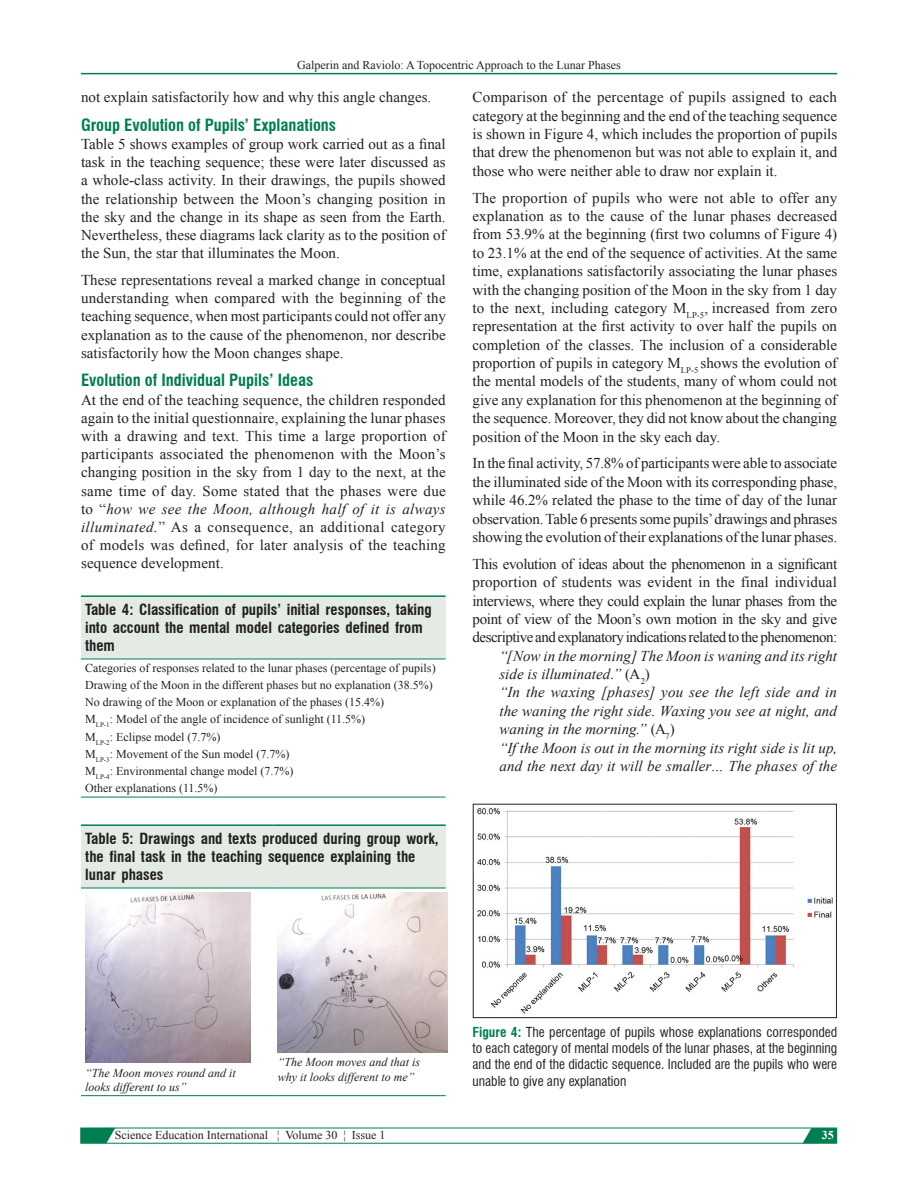
<style>
.page{position:relative;width:918px;height:1188px;background:#fff}
.page>*{position:absolute;margin:0;border:0;box-sizing:border-box;transform-origin:0 0}
.t1{font:700 condensed 16.5px "Swiss 721 BT";color:#017e50}
.TX{font:15px/18.5px "Times New Roman";color:#231f20;text-align:justify}
.L{font:italic 15px/18.5px "Times New Roman";letter-spacing:.005em;color:#231f20}
.TX_No_After_Space{font:15px/18.5px "Times New Roman";letter-spacing:-.03em;color:#231f20;text-align:justify}
.TT{font:700 condensed 15px/18px "Swiss 721 BT";color:#231f20}
.FGC{font:condensed 13.5px/16.2px "Swiss 721 BT";color:#231f20;text-align:justify}
.TB{font:12px "Times New Roman";color:#231f20}
.TBL{font:italic 12px/14.4px "Times New Roman";color:#231f20}
.TBL-2{font:12px "Times New Roman";color:#231f20}
.t2{font:700 12px "Times New Roman";color:#fff}
.s1{font-style:italic}
.s2{font-style:normal}
.s3{font-weight:700;color:#017e50}
</style>
<div class="page">
<hr style="left:81px;top:73px;width:756px;height:1px;background:#017e50">
<svg style="left:80px;top:1128px;width:758px;height:16px"></svg>
<div style="left:81px;top:596px;width:365px;height:63px;background:#e3ebe4"></div>
<hr style="left:81px;top:797px;width:365px;height:1px;background:#017e50">
<hr style="left:81px;top:595px;width:365px;height:2px;background:#017e50">
<hr style="left:81px;top:659px;width:365px;height:1px;background:#017e50">
<div style="left:81px;top:825px;width:365px;height:63px;background:#e3ebe4"></div>
<hr style="left:81px;top:1095px;width:170px;height:1px;background:#017e50">
<svg style="left:251px;top:1095px;width:23px;height:1px"></svg>
<hr style="left:274px;top:1095px;width:172px;height:1px;background:#017e50">
<hr style="left:81px;top:824px;width:170px;height:2px;background:#017e50">
<hr style="left:251px;top:824px;width:23px;height:2px;background:#017e50">
<hr style="left:274px;top:824px;width:172px;height:2px;background:#017e50">
<hr style="left:81px;top:888px;width:170px;height:1px;background:#017e50">
<svg style="left:251px;top:888px;width:23px;height:1px"></svg>
<hr style="left:274px;top:888px;width:172px;height:1px;background:#017e50">
<img style="left:85px;top:892px;width:165px;height:170px">
<img style="left:278px;top:892px;width:170px;height:160px">
<img style="left:477px;top:807px;width:356px;height:207px">
<div style="left:473px;top:804px;width:364px;height:214px;border:1px solid #231f20"></div>
<p class="TB" style="left:297px;top:56px;width:325px">Galperin and Raviolo: A Topocentric Approach to the Lunar Phases</p>
<p class="TX" style="left:81px;top:88px;width:352px">not explain satisfactorily how and why this angle changes.</p>
<h2 class="t1" style="left:81px;top:115px;width:257px">Group Evolution of Pupils’ Explanations</h2>
<p class="TX" style="left:81px;top:134px;width:366px">Table 5 shows examples of group work carried out as a final task in the teaching sequence; these were later discussed as a whole-class activity. In their drawings, the pupils showed the relationship between the Moon’s changing position in the sky and the change in its shape as seen from the Earth.<br>Nevertheless, these diagrams lack clarity as to the position of the Sun, the star that illuminates the Moon.</p>
<p class="TX" style="left:81px;top:270px;width:366px">These representations reveal a marked change in conceptual understanding when compared with the beginning of the teaching sequence, when most participants could not offer any explanation as to the cause of the phenomenon, nor describe satisfactorily how the Moon changes shape.</p>
<h2 class="t1" style="left:81px;top:370px;width:234px">Evolution of Individual Pupils’ Ideas</h2>
<p class="TX" style="left:81px;top:390px;width:366px">At the end of the teaching sequence, the children responded again to the initial questionnaire, explaining the lunar phases with a drawing and text. This time a large proportion of participants associated the phenomenon with the Moon’s changing position in the sky from 1 day to the next, at the same time of day. Some stated that the phases were due to “<span class="s1">how we see the Moon, although half of it is always illuminated.</span>” As a consequence, an additional category of models was defined, for later analysis of the teaching sequence development.</p>
<p class="TT" style="left:85px;top:601px;width:348px">Table 4: Classification of pupils’ initial responses, taking into account the mental model categories defined from them</p>
<p class="TB" style="left:85px;top:659px;width:352px">Categories of responses related to the lunar phases (percentage of pupils)</p>
<p class="TB" style="left:85px;top:676px;width:349px">Drawing of the Moon in the different phases but no explanation (38.5%)</p>
<p class="TB" style="left:85px;top:694px;width:300px">No drawing of the Moon or explanation of the phases (15.4%)</p>
<p class="TB" style="left:85px;top:711px;width:282px">M<sub>LP‑1</sub>: Model of the angle of incidence of sunlight (11.5%)</p>
<p class="TB" style="left:85px;top:728px;width:137px">M<sub>LP‑2</sub>: Eclipse model (7.7%)</p>
<p class="TB" style="left:85px;top:745px;width:206px">M<sub>LP‑3</sub>: Movement of the Sun model (7.7%)</p>
<p class="TB" style="left:85px;top:763px;width:210px">M<sub>LP‑4</sub>: Environmental change model (7.7%)</p>
<p class="TBL-2" style="left:85px;top:780px;width:134px">Other explanations (11.5%)</p>
<p class="TT" style="left:85px;top:830px;width:355px">Table 5: Drawings and texts produced during group work, the final task in the teaching sequence explaining the lunar phases</p>
<p class="TX" style="left:472px;top:88px;width:366px">Comparison of the percentage of pupils assigned to each category at the beginning and the end of the teaching sequence is shown in Figure 4, which includes the proportion of pupils that drew the phenomenon but was not able to explain it, and those who were neither able to draw nor explain it.</p>
<p class="TX" style="left:472px;top:188px;width:366px">The proportion of pupils who were not able to offer any explanation as to the cause of the lunar phases decreased from 53.9% at the beginning (first two columns of Figure 4) to 23.1% at the end of the sequence of activities. At the same time, explanations satisfactorily associating the lunar phases with the changing position of the Moon in the sky from 1 day to the next, including category M<sub>LP-5</sub>, increased from zero representation at the first activity to over half the pupils on completion of the classes. The inclusion of a considerable proportion of pupils in category M<sub>LP-5</sub> shows the evolution of the mental models of the students, many of whom could not give any explanation for this phenomenon at the beginning of the sequence. Moreover, they did not know about the changing position of the Moon in the sky each day.</p>
<p class="TX" style="left:472px;top:454px;width:366px">In the final activity, 57.8% of participants were able to associate the illuminated side of the Moon with its corresponding phase, while 46.2% related the phase to the time of day of the lunar observation. Table 6 presents some pupils’ drawings and phrases showing the evolution of their explanations of the lunar phases.</p>
<p class="TX_No_After_Space" style="left:472px;top:554px;width:366px">This evolution of ideas about the phenomenon in a significant proportion of students was evident in the final individual interviews, where they could explain the lunar phases from the point of view of the Moon’s own motion in the sky and give descriptive and explanatory indications related to the phenomenon:</p>
<p class="L" style="left:500px;top:646px;width:339px">“[Now in the morning] The Moon is waning and its right side is illuminated.” <span class="s2">(A</span><sub>2</sub><span class="s2">)</span></p>
<p class="L" style="left:500px;top:683px;width:339px;text-align:justify">“In the waxing [phases] you see the left side and in the waning the right side. Waxing you see at night, and waning in the morning.” <span class="s2">(A</span><sub>7</sub><span class="s2">)</span></p>
<p class="L" style="left:500px;top:738px;width:339px">“If the Moon is out in the morning its right side is lit up, and the next day it will be smaller… The phases of the</p>
<p class="TBL" style="left:85px;top:1065px;width:152px">“The Moon moves round and it looks different to us”</p>
<p class="TBL" style="left:278px;top:1055px;width:144px">“The Moon moves and that is why it looks different to me”</p>
<p class="FGC" style="left:472px;top:1024px;width:366px"><span class="s3">Figure 4:</span> The percentage of pupils whose explanations corresponded to each category of mental models of the lunar phases, at the beginning and the end of the didactic sequence. Included are the pupils who were unable to give any explanation</p>
<p class="TB" style="left:115px;top:1127px;width:272px">Science Education International ¦ Volume 30 ¦ Issue 1</p>
<p class="t2" style="left:822px;top:1127px;width:13px">35</p>
</div>
